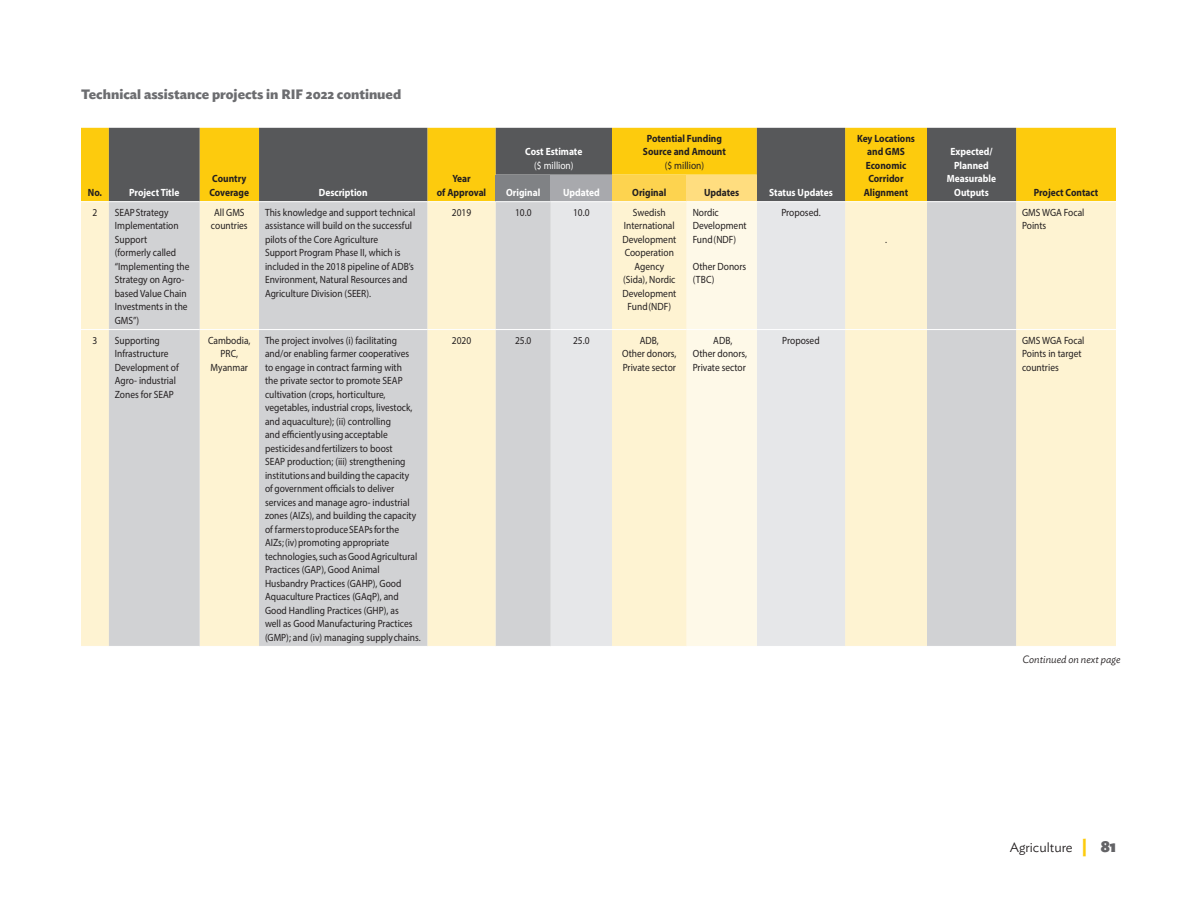
<style>
.page{position:relative;width:1188px;height:918px;background:#fff}
.page>*{position:absolute;margin:0;border:0;box-sizing:border-box;transform-origin:0 0}
.t1{font:700 13.5px "Ideal Sans";color:#6c6d70}
.t2{font:300 13.5px "Ideal Sans";color:#231f20}
.t3{font:10.5px/13.5px "Myriad Pro";color:#231f20;scale:.9 1}
.t4{font:700 10.5px/13.5px "Myriad Pro";color:#231f20;text-align:center;scale:.9 1}
.t5{font:700 10.5px/13.5px "Myriad Pro";color:#fff;text-align:center;scale:.9 1}
.t6{font:italic 300 10.5px "Ideal Sans";color:#231f20}
.t7{font:10.5px "Myriad Pro";color:#fff;scale:.9 1}
.s1{font-weight:900;font-size:18px;color:#fdcb0d}
.s2{font-weight:900;font-size:16.5px;color:#636366}
</style>
<div class="page">
<div style="left:81px;top:128px;width:1035px;height:73px;background:#fdcb0d"></div>
<svg style="left:109px;top:128px;width:907px;height:73px;background:#94823d"></svg>
<div style="left:496px;top:175px;width:55px;height:27px;background:#808285"></div>
<div style="left:551px;top:175px;width:61px;height:27px;background:#a8a9ad"></div>
<div style="left:612px;top:175px;width:75px;height:27px;background:#fdd34f"></div>
<div style="left:687px;top:175px;width:70px;height:27px;background:#ffdd7f"></div>
<div style="left:81px;top:202px;width:1035px;height:444px;background:#fef3d2"></div>
<svg style="left:109px;top:202px;width:907px;height:444px;background:#e0ddd3"></svg>
<svg style="left:551px;top:202px;width:294px;height:444px;background:#edeae1"></svg>
<div style="left:687px;top:202px;width:70px;height:444px;background:#fef9e8"></div>
<svg style="left:81px;top:329px;width:28px;height:1px"></svg>
<hr style="left:109px;top:329px;width:91px;height:1px;background:#fff">
<hr style="left:200px;top:329px;width:59px;height:1px;background:#fff">
<hr style="left:259px;top:329px;width:168px;height:1px;background:#fff">
<hr style="left:427px;top:329px;width:69px;height:1px;background:#fff">
<hr style="left:496px;top:329px;width:55px;height:1px;background:#fff">
<hr style="left:551px;top:329px;width:61px;height:1px;background:#fff">
<hr style="left:612px;top:329px;width:75px;height:1px;background:#fff">
<hr style="left:687px;top:329px;width:70px;height:1px;background:#fff">
<hr style="left:757px;top:329px;width:88px;height:1px;background:#fff">
<hr style="left:845px;top:329px;width:82px;height:1px;background:#fff">
<hr style="left:927px;top:329px;width:89px;height:1px;background:#fff">
<hr style="left:1016px;top:329px;width:100px;height:1px;background:#fff">
<svg style="left:81px;top:201px;width:28px;height:1px"></svg>
<hr style="left:496px;top:201px;width:55px;height:1px;background:#fff">
<hr style="left:551px;top:201px;width:61px;height:1px;background:#fff">
<hr style="left:612px;top:201px;width:75px;height:1px;background:#fff">
<hr style="left:687px;top:201px;width:70px;height:1px;background:#fff">
<p class="t1" style="left:81px;top:83px;width:322px">Technical assistance projects in RIF 2022 continued</p>
<p class="t4" style="left:88px;top:185px;width:17px">No.</p>
<p class="t5" style="left:129px;top:185px;width:57px">Project Title</p>
<p class="t4" style="left:210px;top:172px;width:46px;text-align:left">Country<br>Coverage</p>
<p class="t5" style="left:319px;top:185px;width:56px">Description</p>
<p class="t4" style="left:437px;top:172px;width:56px">Year<br>of Approval</p>
<p class="t4" style="left:643px;top:131px;width:94px">Potential Funding<br>Source and Amount</p>
<p class="t3" style="left:665px;top:158px;width:45px">($ million)</p>
<p class="t4" style="left:857px;top:131px;width:66px">Key Locations and GMS<br>Economic<br>Corridor<br>Alignment</p>
<p class="t5" style="left:947px;top:145px;width:56px">Expected/<br>Planned<br>Measurable</p>
<p class="t5" style="left:525px;top:145px;width:65px">Cost Estimate</p>
<p class="t7" style="left:534px;top:159px;width:45px">($ million)</p>
<p class="t5" style="left:769px;top:185px;width:72px">Status Updates</p>
<p class="t5" style="left:506px;top:185px;width:40px">Original</p>
<p class="t5" style="left:563px;top:185px;width:42px">Updated</p>
<p class="t4" style="left:632px;top:185px;width:40px">Original</p>
<p class="t4" style="left:704px;top:185px;width:41px">Updates</p>
<p class="t5" style="left:954px;top:185px;width:40px">Outputs</p>
<p class="t4" style="left:1034px;top:185px;width:73px">Project Contact</p>
<p class="t3" style="left:93px;top:205px;width:7px">2</p>
<p class="t3" style="left:115px;top:205px;width:85px">SEAP Strategy<br>Implementation<br>Support<br>(formerly called “Implementing the<br>Strategy on Agro&shy;based Value Chain<br>Investments in the<br>GMS”)</p>
<p class="t3" style="left:211px;top:205px;width:42px">All GMS countries</p>
<p class="t3" style="left:265px;top:205px;width:168px">This knowledge and support technical assistance will build on the successful pilots of the Core Agriculture<br>Support Program Phase II, which is included in the 2018 pipeline of ADB’s Environment, Natural Resources and Agriculture Division (SEER).</p>
<p class="t3" style="left:452px;top:205px;width:23px">2019</p>
<p class="t3" style="left:515px;top:205px;width:20px">10.0</p>
<p class="t3" style="left:573px;top:205px;width:20px">10.0</p>
<p class="t3" style="left:622px;top:205px;width:61px;text-align:center">Swedish<br>International<br>Development<br>Cooperation<br>Agency (Sida), Nordic<br>Development<br>Fund (NDF)</p>
<p class="t3" style="left:693px;top:205px;width:61px">Nordic<br>Development<br>Fund (NDF)</p>
<p class="t3" style="left:693px;top:259px;width:61px">Other Donors (TBC)</p>
<p class="t3" style="left:781px;top:205px;width:45px">Proposed.</p>
<p class="t3" style="left:885px;top:232px;width:4px">.</p>
<p class="t3" style="left:1022px;top:205px;width:71px">GMS WGA Focal<br>Points</p>
<p class="t3" style="left:93px;top:333px;width:7px">3</p>
<p class="t3" style="left:115px;top:333px;width:73px">Supporting<br>Infrastructure<br>Development of<br>Agro- industrial<br>Zones for SEAP</p>
<p class="t3" style="left:208px;top:333px;width:49px;text-align:center">Cambodia,<br>PRC,<br>Myanmar</p>
<p class="t3" style="left:265px;top:333px;width:175px">The project involves (i) facilitating and/or enabling farmer cooperatives<br>to engage in contract farming with<br>the private sector to promote SEAP cultivation (crops, horticulture, vegetables, industrial crops, livestock, and aquaculture); (ii) controlling<br>and efficiently using acceptable pesticides and fertilizers to boost<br>SEAP production; (iii) strengthening institutions and building the capacity<br>of government officials to deliver services and manage agro- industrial zones (AIZs), and building the capacity of farmers to produce SEAPs for the<br>AIZs; (iv) promoting appropriate technologies, such as Good Agricultural Practices (GAP), Good Animal Husbandry Practices (GAHP), Good Aquaculture Practices (GAqP), and Good Handling Practices (GHP), as<br>well as Good Manufacturing Practices (GMP); and (iv) managing supply chains.</p>
<p class="t3" style="left:452px;top:333px;width:23px">2020</p>
<p class="t3" style="left:515px;top:333px;width:20px">25.0</p>
<p class="t3" style="left:573px;top:333px;width:20px">25.0</p>
<p class="t3" style="left:622px;top:333px;width:62px;text-align:center">ADB,<br>Other donors,<br>Private sector</p>
<p class="t3" style="left:693px;top:333px;width:62px;text-align:center">ADB,<br>Other donors,<br>Private sector</p>
<p class="t3" style="left:782px;top:333px;width:43px">Proposed</p>
<p class="t3" style="left:1022px;top:333px;width:71px">GMS WGA Focal<br>Points in target countries</p>
<p class="t6" style="left:1022px;top:651px;width:100px">Continued on next page</p>
<p class="t2" style="left:1010px;top:837px;width:108px">Agriculture <span class="s1">|</span> <span class="s2">81</span></p>
</div>
